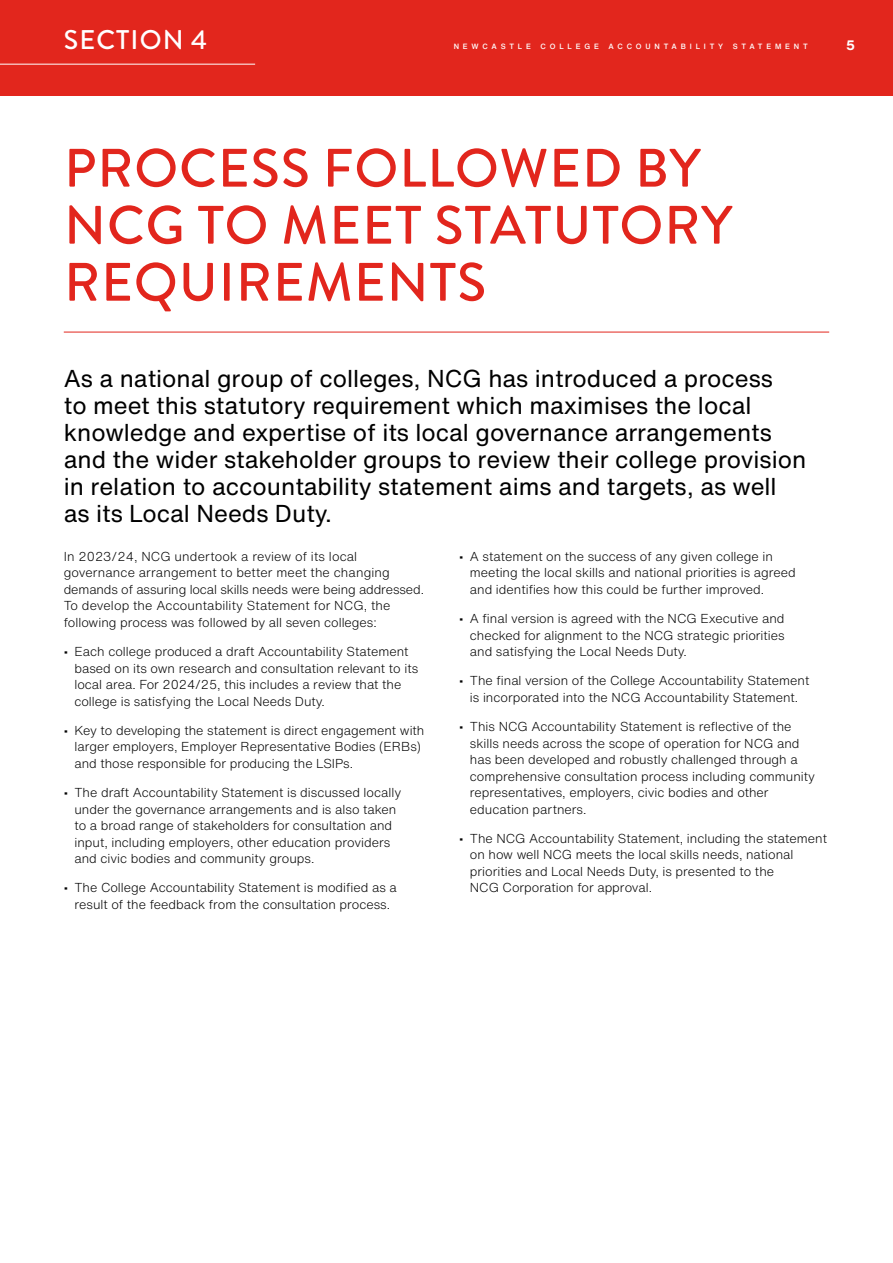
<style>
.page{position:relative;width:893px;height:1263px;background:#fff}
.page>*{position:absolute;margin:0;border:0;box-sizing:border-box;transform-origin:0 0}
.t1{font:500 54px/57px "Brandon Grotesque";letter-spacing:.02em;color:#e2261d}
.t2{font:500 27px "Brandon Grotesque";letter-spacing:.04em;color:#fff}
.t3{font:24px/27px "Helvetica Now Text";color:#000}
.t4{font:700 13.5px "Helvetica Now Text";color:#fff}
.t5{font:300 12.75px/16.5px "Helvetica Now Text";color:#000}
.t6{font:500 7.5px "Helvetica Now Text";letter-spacing:.51em;color:#fff}
</style>
<div class="page">
<div style="left:0;top:0;width:893px;height:96px;background:#e2261d"></div>
<hr style="left:64px;top:332px;width:765px;height:1px;background:#e2261d">
<hr style="left:0;top:64px;width:255px;height:1px;background:#fff">
<h2 class="t2" style="left:64px;top:21px;width:145px">SECTION 4</h2>
<p class="t6" style="left:454px;top:41px;width:79px">NEWCASTLE</p>
<p class="t6" style="left:541px;top:41px;width:60px">COLLEGE</p>
<p class="t6" style="left:608px;top:41px;width:116px">ACCOUNTABILITY</p>
<p class="t6" style="left:733px;top:41px;width:77px">STATEMENT</p>
<p class="t4" style="left:846px;top:36px;width:10px">5</p>
<h1 class="t1" style="left:64px;top:140px;width:670px">PROCESS FOLLOWED BY<br>NCG TO MEET STATUTORY<br>REQUIREMENTS</h1>
<p class="t3" style="left:64px;top:364px;width:744px">As a national group of colleges, NCG has introduced a process<br>to meet this statutory requirement which maximises the local knowledge and expertise of its local governance arrangements and the wider stakeholder groups to review their college provision in relation to accountability statement aims and targets, as well as its Local Needs Duty.</p>
<p class="t5" style="left:64px;top:548px;width:362px">In 2023/24, NCG undertook a review of its local governance arrangement to better meet the changing demands of assuring local skills needs were being addressed.<br>To develop the Accountability Statement for NCG, the following process was followed by all seven colleges:</p>
<p class="t5" style="left:74px;top:643px;width:345px;text-indent:-11px">• Each college produced a draft Accountability Statement based on its own research and consultation relevant to its local area. For 2024/25, this includes a review that the college is satisfying the Local Needs Duty.</p>
<p class="t5" style="left:74px;top:722px;width:352px;text-indent:-11px">• Key to developing the statement is direct engagement with larger employers, Employer Representative Bodies (ERBs) and those responsible for producing the LSIPs.</p>
<p class="t5" style="left:74px;top:784px;width:328px;text-indent:-11px">• The draft Accountability Statement is discussed locally under the governance arrangements and is also taken to a broad range of stakeholders for consultation and input, including employers, other education providers and civic bodies and community groups.</p>
<p class="t5" style="left:64px;top:879px;width:335px;text-align:center">• The College Accountability Statement is modified as a result of the feedback from the consultation process.</p>
<p class="t5" style="left:470px;top:548px;width:327px;text-indent:-11px">• A statement on the success of any given college in meeting the local skills and national priorities is agreed and identifies how this could be further improved.</p>
<p class="t5" style="left:470px;top:610px;width:316px;text-align:justify;text-indent:-11px">• A final version is agreed with the NCG Executive and checked for alignment to the NCG strategic priorities and satisfying the Local Needs Duty.</p>
<p class="t5" style="left:459px;top:672px;width:352px;text-align:center">• The final version of the College Accountability Statement is incorporated into the NCG Accountability Statement.</p>
<p class="t5" style="left:470px;top:718px;width:347px;text-indent:-11px">• This NCG Accountability Statement is reflective of the skills needs across the scope of operation for NCG and has been developed and robustly challenged through a comprehensive consultation process including community representatives, employers, civic bodies and other education partners.</p>
<p class="t5" style="left:470px;top:830px;width:359px;text-indent:-11px">• The NCG Accountability Statement, including the statement on how well NCG meets the local skills needs, national priorities and Local Needs Duty, is presented to the<br>NCG Corporation for approval.</p>
</div>
